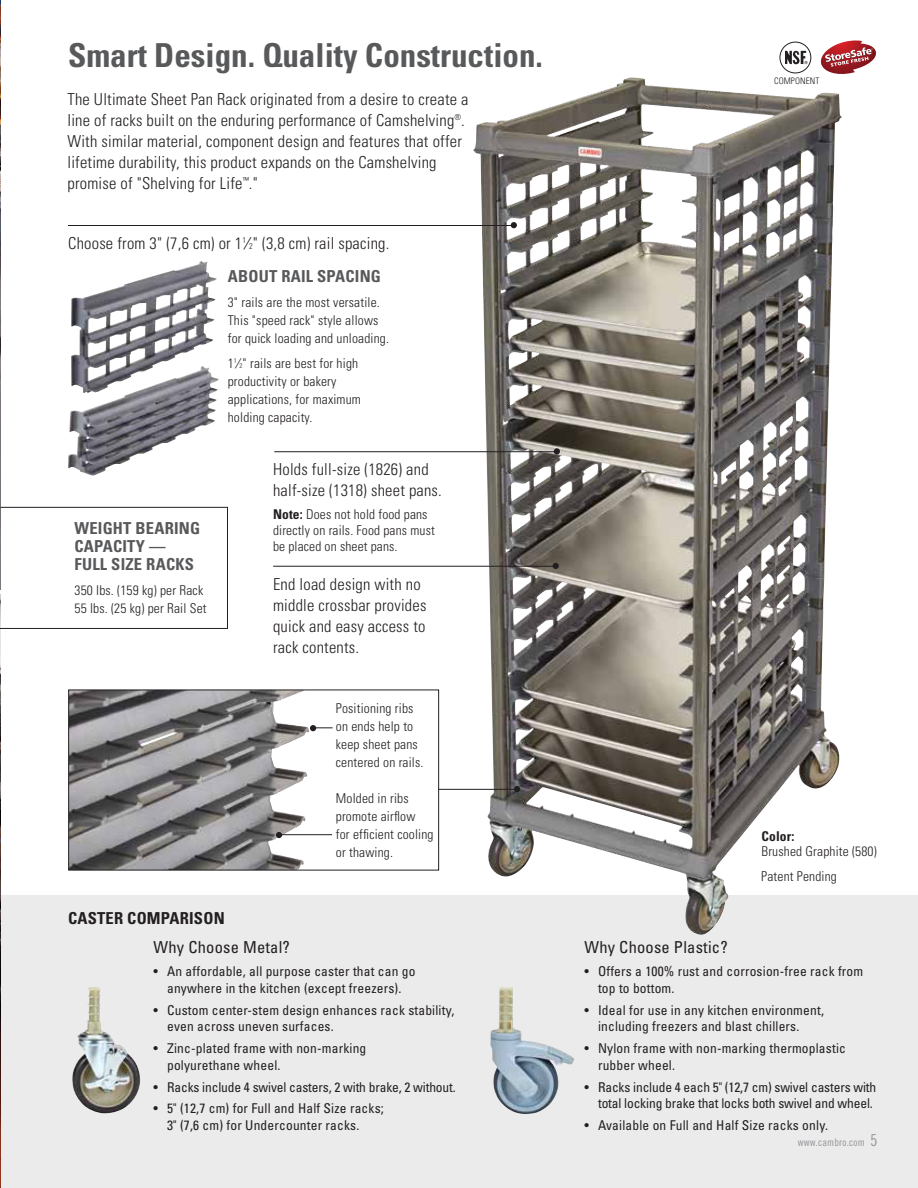
<style>
.page{position:relative;width:918px;height:1188px;background:#fff}
.page>*{position:absolute;margin:0;border:0;box-sizing:border-box;transform-origin:0 0}
.t1{font:700 condensed 33px "Univers";color:#58595b}
.t2{font:300 condensed 16.5px/21px "Univers";letter-spacing:.015em;color:#231f20}
.t3{font:700 condensed 16.5px/18px "Univers";letter-spacing:.015em;color:#58595b}
.t4{font:condensed 16.5px "Univers";letter-spacing:.015em;color:#231f20}
.t5{font:700 condensed 16.5px "Univers";letter-spacing:.015em;color:#231f20}
.t6{font:condensed 13.5px/16.5px "Univers";letter-spacing:.015em;color:#231f20}
.t7{font:300 condensed 13.5px/18px "Univers";letter-spacing:.015em;color:#231f20}
.t8{font:condensed 13.5px/16.5px "Univers";letter-spacing:-.01em;color:#231f20;text-align:right}
.t9{font:700 condensed 13.5px "Univers";letter-spacing:.015em;color:#231f20}
.t10{font:10.5px "Trade Gothic LT Std Cn 18";letter-spacing:.02em;color:#939598}
.t11{font:300 condensed 9px "Univers";letter-spacing:.015em;color:#231f20}
.s1{font-size:8.25px}
.s2{font-size:6.75px}
.s3{font-weight:700}
.s4{font-size:16.5px}
</style>
<div class="page">
<div style="left:0;top:895px;width:918px;height:293px;background:#ebebec"></div>
<img style="left:473px;top:77px;width:369px;height:858px">
<img style="left:70px;top:692px;width:237px;height:176px">
<div style="left:68px;top:690px;width:371px;height:180px;border:1px solid #231f20"></div>
<img style="left:72px;top:987px;width:68px;height:126px">
<img style="left:490px;top:986px;width:84px;height:128px">
<img style="left:68px;top:377px;width:147px;height:99px">
<img style="left:71px;top:261px;width:143px;height:132px">
<img style="left:0;top:629px;width:1px;height:559px">
<img style="left:0;top:0;width:1px;height:507px">
<hr style="left:68px;top:225px;width:445px;height:1px;background:#231f20">
<svg style="left:511px;top:222px;width:6px;height:6px"></svg>
<hr style="left:439px;top:789px;width:77px;height:1px;background:#231f20">
<svg style="left:514px;top:786px;width:6px;height:6px"></svg>
<svg style="left:310px;top:725px;width:23px;height:6px"></svg>
<hr style="left:280px;top:834px;width:52px;height:1px;background:#231f20">
<svg style="left:276px;top:832px;width:6px;height:6px"></svg>
<hr style="left:274px;top:451px;width:282px;height:1px;background:#231f20">
<div style="left:554px;top:448px;width:6px;height:7px;background:#231f20;border-radius:50%"></div>
<hr style="left:273px;top:566px;width:282px;height:1px;background:#231f20">
<svg style="left:553px;top:563px;width:6px;height:6px"></svg>
<svg style="left:820px;top:40px;width:56px;height:34px"></svg>
<div style="left:780px;top:42px;width:31px;height:31px;border:1px solid #231f20;border-radius:50%"></div>
<svg style="left:785px;top:51px;width:23px;height:13px"></svg>
<svg style="left:0;top:507px;width:228px;height:122px"></svg>
<h1 class="t1" style="left:68px;top:35px;width:476px">Smart Design. Quality Construction.</h1>
<p class="t2" style="left:67px;top:88px;width:403px">The Ultimate Sheet Pan Rack originated from a desire to create a line of racks built on the enduring performance of Camshelving<sup>®</sup>.<br>With similar material, component design and features that offer lifetime durability, this product expands on the Camshelving promise of "Shelving for Life<sup>™</sup>."</p>
<p class="t2" style="left:68px;top:232px;width:323px">Choose from 3" (7,6 cm) or 1<sup>1</sup>⁄<span class="s1">2</span>" (3,8 cm) rail spacing.</p>
<p class="t3" style="left:228px;top:267px;width:155px">ABOUT RAIL SPACING</p>
<p class="t7" style="left:228px;top:294px;width:163px">3" rails are the most versatile.<br>This "speed rack" style allows for quick loading and unloading.</p>
<p class="t7" style="left:228px;top:354px;width:135px">1<sup>1</sup>⁄<span class="s2">2</span>" rails are best for high productivity or bakery applications, for maximum holding capacity.</p>
<p class="t2" style="left:273px;top:459px;width:170px">Holds full-size (1826) and half-size (1318) sheet pans.</p>
<p class="t7" style="left:273px;top:506px;width:163px;line-height:16.2px"><span class="s3">Note:</span> Does not hold food pans directly on rails. Food pans must be placed on sheet pans.</p>
<p class="t3" style="left:75px;top:519px;width:127px">WEIGHT BEARING<br>CAPACITY —<br>FULL SIZE RACKS</p>
<p class="t7" style="left:75px;top:581px;width:134px">350 lbs. (159 kg) per Rack<br>55 lbs. (25 kg) per Rail Set</p>
<p class="t2" style="left:273px;top:574px;width:155px">End load design with no middle crossbar provides quick and easy access to rack contents.</p>
<p class="t7" style="left:336px;top:699px;width:89px">Positioning ribs on ends help to keep sheet pans centered on rails.</p>
<p class="t5" style="left:68px;top:908px;width:158px">CASTER COMPARISON</p>
<p class="t7" style="left:336px;top:789px;width:99px">Molded in ribs promote airflow<br>for efficient cooling or thawing.</p>
<p class="t4" style="left:154px;top:937px;width:138px">Why Choose Metal?</p>
<p class="t6" style="left:154px;top:963px;width:263px;text-align:center">• An affordable, all purpose caster that can go anywhere in the kitchen (except freezers).</p>
<p class="t6" style="left:167px;top:1002px;width:289px;text-indent:-14px">• Custom center-stem design enhances rack stability, even across uneven surfaces.</p>
<p class="t6" style="left:167px;top:1040px;width:201px;text-indent:-14px">• Zinc-plated frame with non-marking polyurethane wheel.</p>
<p class="t8" style="left:154px;top:1078px;width:304px">• Racks include 4 swivel casters, 2 with brake, 2 without.</p>
<p class="t6" style="left:167px;top:1100px;width:218px;text-indent:-14px">• 5" (12,7 cm) for Full and Half Size racks;<br>3" (7,6 cm) for Undercounter racks.</p>
<p class="t11" style="left:774px;top:75px;width:47px">COMPONENT</p>
<p class="t9" style="left:761px;top:828px;width:35px">Color:</p>
<p class="t7" style="left:761px;top:842px;width:117px">Brushed Graphite (580)</p>
<p class="t7" style="left:761px;top:867px;width:77px">Patent Pending</p>
<p class="t4" style="left:585px;top:937px;width:145px">Why Choose Plastic?</p>
<p class="t6" style="left:598px;top:963px;width:267px;text-indent:-14px">• Offers a 100% rust and corrosion-free rack from top to bottom.</p>
<p class="t6" style="left:598px;top:1002px;width:227px;text-indent:-14px">• Ideal for use in any kitchen environment, including freezers and blast chillers.</p>
<p class="t6" style="left:598px;top:1040px;width:249px;text-indent:-14px">• Nylon frame with non-marking thermoplastic rubber wheel.</p>
<p class="t8" style="left:585px;top:1078px;width:293px">• Racks include 4 each 5" (12,7 cm) swivel casters with total locking brake that locks both swivel and wheel.</p>
<p class="t6" style="left:585px;top:1117px;width:245px">• Available on Full and Half Size racks only.</p>
<p class="t10" style="left:798px;top:1136px;width:81px">www.cambro.com <span class="s4">5</span></p>
</div>
